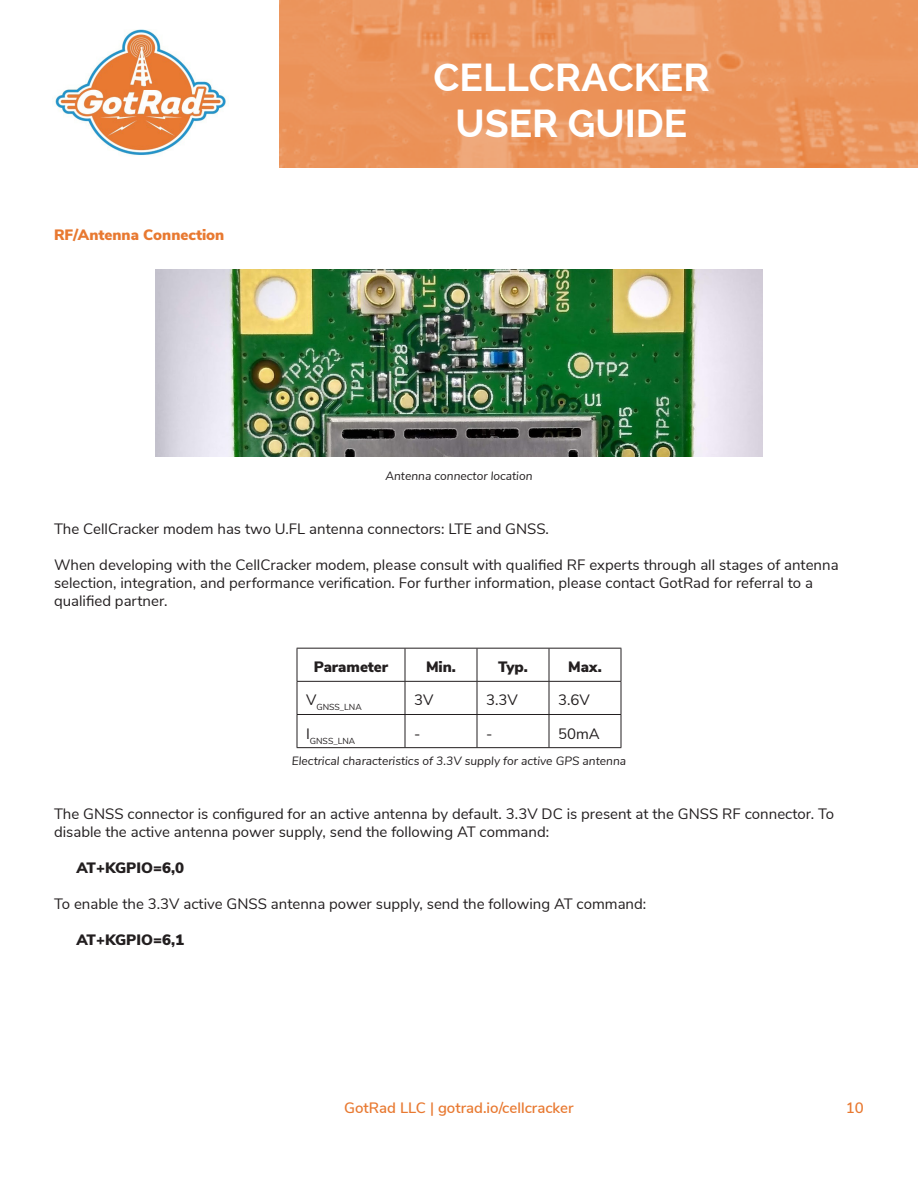
<style>
.page{position:relative;width:918px;height:1188px;background:#fff}
.page>*{position:absolute;margin:0;border:0;box-sizing:border-box;transform-origin:0 0}
.t1{font:700 39px/46.8px "Raleway";color:#fff;text-align:center}
.body{font:15px/18px "Nunito Sans";color:#231f20}
.body-2{font:900 15px "Nunito Sans";color:#231f20}
.t2{font:600 15px "Nunito Sans";color:#e87931}
.t3{font:900 15px "Nunito Sans";color:#e87931}
.t4{font:italic 12px "Nunito Sans";color:#231f20}
.body-3{font:8.7px "Nunito Sans";color:#231f20}
</style>
<div class="page">
<svg style="left:279px;top:0;width:639px;height:168px;background:#eb965f"></svg>
<img style="left:55px;top:29px;width:171px;height:127px">
<img style="left:155px;top:270px;width:608px;height:186px">
<hr style="left:297px;top:648px;width:108px;height:1px;background:#231f20">
<hr style="left:297px;top:649px;width:1px;height:32px;background:#231f20">
<hr style="left:405px;top:648px;width:72px;height:1px;background:#231f20">
<hr style="left:405px;top:649px;width:1px;height:32px;background:#231f20">
<hr style="left:477px;top:648px;width:72px;height:1px;background:#231f20">
<hr style="left:477px;top:649px;width:1px;height:32px;background:#231f20">
<hr style="left:549px;top:648px;width:72px;height:1px;background:#231f20">
<hr style="left:549px;top:649px;width:1px;height:32px;background:#231f20">
<hr style="left:621px;top:649px;width:1px;height:32px;background:#231f20">
<hr style="left:297px;top:681px;width:108px;height:1px;background:#231f20">
<hr style="left:297px;top:682px;width:1px;height:32px;background:#231f20">
<hr style="left:405px;top:681px;width:72px;height:1px;background:#231f20">
<hr style="left:405px;top:682px;width:1px;height:32px;background:#231f20">
<hr style="left:477px;top:681px;width:72px;height:1px;background:#231f20">
<hr style="left:477px;top:682px;width:1px;height:32px;background:#231f20">
<hr style="left:549px;top:681px;width:72px;height:1px;background:#231f20">
<hr style="left:549px;top:682px;width:1px;height:32px;background:#231f20">
<hr style="left:621px;top:682px;width:1px;height:32px;background:#231f20">
<hr style="left:297px;top:714px;width:108px;height:1px;background:#231f20">
<hr style="left:297px;top:715px;width:1px;height:32px;background:#231f20">
<hr style="left:405px;top:714px;width:72px;height:1px;background:#231f20">
<hr style="left:405px;top:715px;width:1px;height:32px;background:#231f20">
<hr style="left:477px;top:714px;width:72px;height:1px;background:#231f20">
<hr style="left:477px;top:715px;width:1px;height:32px;background:#231f20">
<hr style="left:549px;top:714px;width:72px;height:1px;background:#231f20">
<hr style="left:549px;top:715px;width:1px;height:32px;background:#231f20">
<hr style="left:621px;top:715px;width:1px;height:32px;background:#231f20">
<hr style="left:297px;top:747px;width:108px;height:1px;background:#231f20">
<hr style="left:405px;top:747px;width:72px;height:1px;background:#231f20">
<hr style="left:477px;top:747px;width:72px;height:1px;background:#231f20">
<hr style="left:549px;top:747px;width:72px;height:1px;background:#231f20">
<p class="t3" style="left:54px;top:224px;width:172px">RF/Antenna Connection</p>
<h1 class="t1" style="left:433px;top:54px;width:278px">CELLCRACKER<br>USER GUIDE</h1>
<p class="t4" style="left:385px;top:467px;width:149px">Antenna connector location</p>
<p class="body" style="left:54px;top:519px;width:497px">The CellCracker modem has two U.FL antenna connectors: LTE and GNSS.</p>
<p class="body" style="left:54px;top:555px;width:786px">When developing with the CellCracker modem, please consult with qualified RF experts through all stages of antenna selection, integration, and performance verification. For further information, please contact GotRad for referral to a qualified partner.</p>
<p class="body-2" style="left:314px;top:656px;width:76px">Parameter</p>
<p class="body-2" style="left:426px;top:656px;width:31px">Min.</p>
<p class="body-2" style="left:498px;top:656px;width:31px">Typ.</p>
<p class="body-2" style="left:568px;top:656px;width:35px">Max.</p>
<p class="body-3" style="left:306px;top:701px;width:57px"><sup>V</sup>GNSS_LNA</p>
<p class="body" style="left:414px;top:690px;width:21px">3V</p>
<p class="body" style="left:486px;top:690px;width:33px">3.3V</p>
<p class="body" style="left:558px;top:690px;width:33px">3.6V</p>
<p class="body-3" style="left:306px;top:734px;width:51px"><sup>I</sup>GNSS_LNA</p>
<p class="body" style="left:414px;top:724px;width:8px">-</p>
<p class="body" style="left:486px;top:724px;width:8px">-</p>
<p class="body" style="left:558px;top:724px;width:43px">50mA</p>
<p class="t4" style="left:292px;top:753px;width:336px">Electrical characteristics of 3.3V supply for active GPS antenna</p>
<p class="body" style="left:54px;top:804px;width:782px">The GNSS connector is configured for an active antenna by default. 3.3V DC is present at the GNSS RF connector. To disable the active antenna power supply, send the following AT command:</p>
<p class="body-2" style="left:76px;top:857px;width:109px">AT+KGPIO=6,0</p>
<p class="body" style="left:54px;top:894px;width:594px">To enable the 3.3V active GNSS antenna power supply, send the following AT command:</p>
<p class="body-2" style="left:76px;top:929px;width:109px">AT+KGPIO=6,1</p>
<p class="t2" style="left:344px;top:1097px;width:231px">GotRad LLC | gotrad.io/cellcracker</p>
<p class="t2" style="left:846px;top:1097px;width:19px">10</p>
</div>
